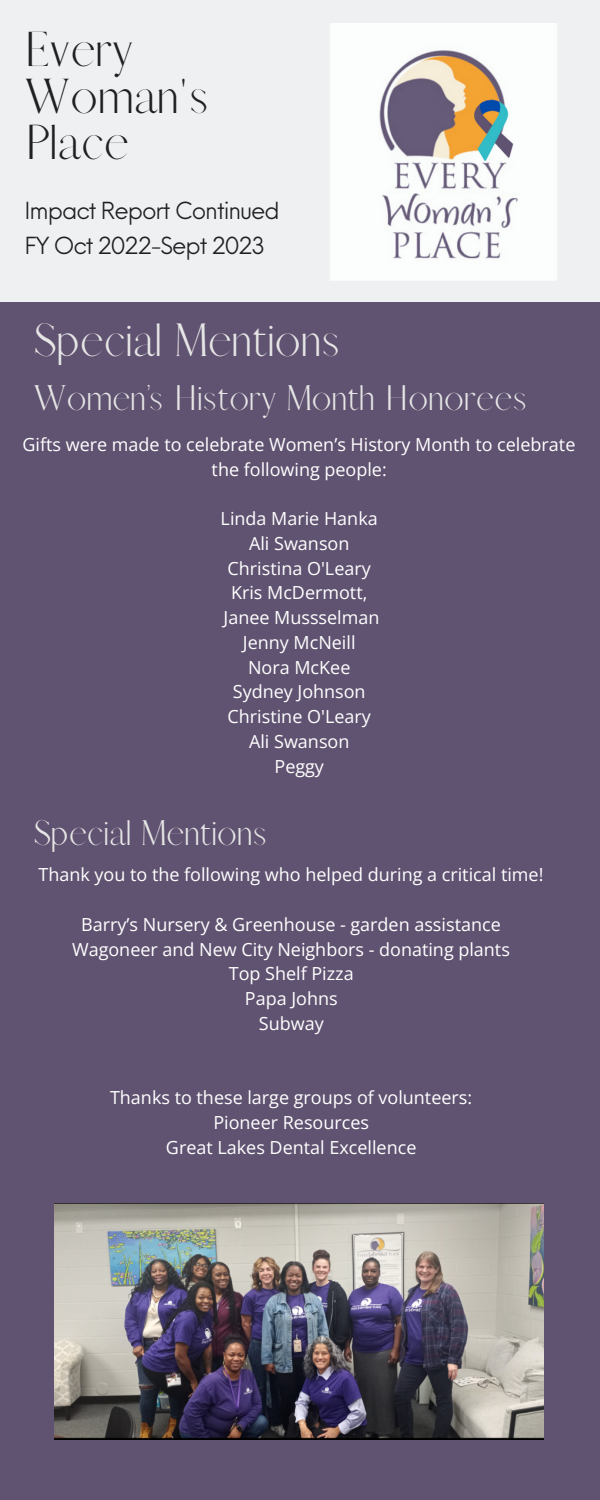
<style>
.page{position:relative;width:600px;height:1500px;background:#605371}
.page>*{position:absolute;margin:0;border:0;box-sizing:border-box;transform-origin:0 0}
.t1{font:44.2px/46.9px "Afrah";letter-spacing:.015em;color:#202020}
.t2{font:42px "Afrah";letter-spacing:.015em;color:#e6e6e6}
.t3{font:32px "Afrah";letter-spacing:.015em;color:#e6e6e6}
.t4{font:23px/35.2px "Neue Einstellung";letter-spacing:-.045em;color:#202020}
.t5{font:18px/24.8px "Open Sans";color:#fff;text-align:center}
</style>
<div class="page">
<div style="left:0;top:0;width:599px;height:301px;background:#eff0f2"></div>
<img style="left:330px;top:24px;width:227px;height:256px">
<img style="left:55px;top:1203px;width:489px;height:237px">
<p class="t1" style="left:25px;top:26px;width:185px">Every<br>Woman's<br>Place</p>
<p class="t4" style="left:25px;top:190px;width:257px">Impact Report Continued<br>FY Oct 2022-Sept 2023</p>
<h2 class="t2" style="left:33px;top:313px;width:308px">Special Mentions</h2>
<p class="t3" style="left:33px;top:378px;width:495px">Women’s History Month Honorees</p>
<p class="t5" style="left:23px;top:431px;width:554px">Gifts were made to celebrate Women’s History Month to celebrate the following people:</p>
<h1 class="t5" style="left:221px;top:506px;width:159px">Linda Marie Hanka</h1>
<h2 class="t5" style="left:249px;top:530px;width:102px">Ali Swanson</h2>
<p class="t5" style="left:228px;top:555px;width:145px">Christina O'Leary</p>
<p class="t5" style="left:231px;top:580px;width:138px">Kris McDermott,</p>
<p class="t5" style="left:224px;top:605px;width:157px">Janee Mussselman</p>
<p class="t5" style="left:243px;top:629px;width:114px">Jenny McNeill</p>
<p class="t5" style="left:248px;top:654px;width:104px">Nora McKee</p>
<p class="t5" style="left:233px;top:679px;width:134px">Sydney Johnson</p>
<p class="t5" style="left:228px;top:704px;width:145px">Christine O'Leary</p>
<p class="t5" style="left:249px;top:728px;width:102px">Ali Swanson</p>
<p class="t5" style="left:275px;top:753px;width:51px">Peggy</p>
<h3 class="t3" style="left:33px;top:813px;width:235px">Special Mentions</h3>
<p class="t5" style="left:39px;top:862px;width:506px">Thank you to the following who helped during a critical time!</p>
<p class="t5" style="left:81px;top:912px;width:421px">Barry’s Nursery &amp; Greenhouse - garden assistance</p>
<p class="t5" style="left:72px;top:936px;width:439px">Wagoneer and New City Neighbors - donating plants</p>
<p class="t5" style="left:229px;top:961px;width:126px">Top Shelf Pizza</p>
<p class="t5" style="left:245px;top:986px;width:94px">Papa Johns</p>
<p class="t5" style="left:259px;top:1011px;width:66px">Subway</p>
<p class="t5" style="left:110px;top:1085px;width:364px">Thanks to these large groups of volunteers:</p>
<p class="t5" style="left:213px;top:1110px;width:157px">Pioneer Resources</p>
<p class="t5" style="left:166px;top:1134px;width:252px">Great Lakes Dental Excellence</p>
</div>
